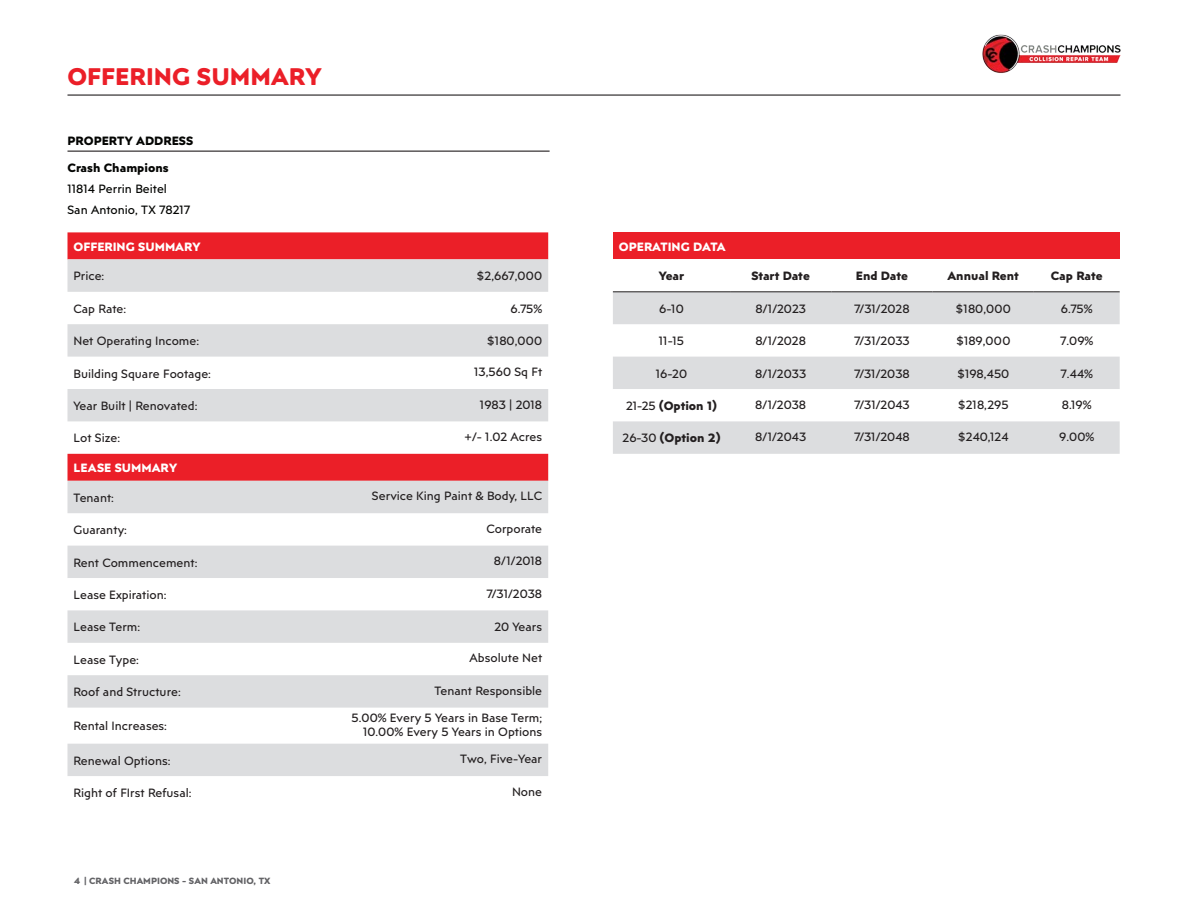
<style>
.page{position:relative;width:1188px;height:918px;background:#fff}
.page>*{position:absolute;margin:0;border:0;box-sizing:border-box;transform-origin:0 0}
.t1{font:700 24px "Posterama Text";color:#eb1f28}
.t2{font:12px/14.4px "Posterama Text";color:#231f20;text-align:right}
.t3{font:700 12px "Posterama Text";color:#231f20}
.t4{font:700 12px "Posterama Text";color:#fff}
.t5{font:12px/21px "Posterama Text";color:#040503}
.t6{font:700 12px "Posterama Text";color:#040503}
.t7{font:700 9px "Posterama Text";color:#636366}
.s1{font-weight:400}
</style>
<div class="page">
<hr style="left:68px;top:94px;width:1052px;height:2px;background:#231f20">
<img style="left:983px;top:34px;width:137px;height:39px">
<div style="left:68px;top:232px;width:480px;height:27px;background:#eb1f28"></div>
<svg style="left:68px;top:259px;width:480px;height:517px"></svg>
<hr style="left:68px;top:151px;width:482px;height:1px;background:#231f20">
<div style="left:613px;top:232px;width:507px;height:27px;background:#eb1f28"></div>
<svg style="left:613px;top:292px;width:507px;height:162px;fill:#dcdddf"></svg>
<hr style="left:613px;top:291px;width:117px;height:1px;background:#231f20">
<hr style="left:730px;top:291px;width:101px;height:1px;background:#231f20">
<hr style="left:831px;top:291px;width:102px;height:1px;background:#231f20">
<hr style="left:933px;top:291px;width:101px;height:1px;background:#231f20">
<hr style="left:1034px;top:291px;width:86px;height:1px;background:#231f20">
<h1 class="t1" style="left:68px;top:60px;width:256px">OFFERING SUMMARY</h1>
<p class="t6" style="left:68px;top:132px;width:127px">PROPERTY ADDRESS</p>
<p class="t6" style="left:68px;top:160px;width:103px">Crash Champions</p>
<p class="t5" style="left:68px;top:178px;width:124px">11814 Perrin Beitel<br>San Antonio, TX 78217</p>
<p class="t4" style="left:74px;top:238px;width:129px">OFFERING SUMMARY</p>
<p class="t2" style="left:74px;top:269px;width:32px">Price:</p>
<p class="t2" style="left:476px;top:269px;width:67px">$2,667,000</p>
<p class="t2" style="left:74px;top:301px;width:54px">Cap Rate:</p>
<p class="t2" style="left:511px;top:301px;width:33px">6.75%</p>
<p class="t2" style="left:74px;top:334px;width:127px">Net Operating Income:</p>
<p class="t2" style="left:487px;top:334px;width:57px">$180,000</p>
<p class="t2" style="left:74px;top:366px;width:139px">Building Square Footage:</p>
<p class="t2" style="left:474px;top:364px;width:69px">13,560 Sq Ft</p>
<p class="t2" style="left:74px;top:398px;width:125px">Year Built | Renovated:</p>
<p class="t2" style="left:480px;top:397px;width:64px">1983 | 2018</p>
<p class="t2" style="left:74px;top:431px;width:48px">Lot Size:</p>
<p class="t2" style="left:464px;top:429px;width:80px">+/- 1.02 Acres</p>
<p class="t4" style="left:74px;top:460px;width:105px">LEASE SUMMARY</p>
<p class="t2" style="left:74px;top:490px;width:42px">Tenant:</p>
<p class="t2" style="left:372px;top:489px;width:172px">Service King Paint &amp; Body, LLC</p>
<p class="t2" style="left:74px;top:523px;width:55px">Guaranty:</p>
<p class="t2" style="left:487px;top:521px;width:57px">Corporate</p>
<p class="t2" style="left:74px;top:555px;width:125px">Rent Commencement:</p>
<p class="t2" style="left:494px;top:553px;width:50px">8/1/2018</p>
<p class="t2" style="left:74px;top:587px;width:94px">Lease Expiration:</p>
<p class="t2" style="left:486px;top:586px;width:57px">7/31/2038</p>
<p class="t2" style="left:74px;top:620px;width:68px">Lease Term:</p>
<p class="t2" style="left:494px;top:620px;width:49px">20 Years</p>
<p class="t2" style="left:74px;top:652px;width:67px">Lease Type:</p>
<p class="t2" style="left:470px;top:651px;width:74px">Absolute Net</p>
<p class="t2" style="left:74px;top:685px;width:109px">Roof and Structure:</p>
<p class="t2" style="left:434px;top:683px;width:109px">Tenant Responsible</p>
<p class="t2" style="left:74px;top:719px;width:95px">Rental Increases:</p>
<p class="t2" style="left:352px;top:710px;width:192px">5.00% Every 5 Years in Base Term;<br>10.00% Every 5 Years in Options</p>
<p class="t2" style="left:74px;top:753px;width:99px">Renewal Options:</p>
<p class="t2" style="left:460px;top:752px;width:83px">Two, Five-Year</p>
<p class="t2" style="left:74px;top:785px;width:120px">Right of FIrst Refusal:</p>
<p class="t2" style="left:512px;top:784px;width:32px">None</p>
<p class="t7" style="left:74px;top:875px;width:198px">4 | CRASH CHAMPIONS - SAN ANTONIO, TX</p>
<p class="t4" style="left:619px;top:238px;width:108px">OPERATING DATA</p>
<p class="t3" style="left:659px;top:268px;width:27px">Year</p>
<p class="t3" style="left:752px;top:268px;width:60px">Start Date</p>
<p class="t3" style="left:856px;top:268px;width:54px">End Date</p>
<p class="t3" style="left:947px;top:268px;width:73px">Annual Rent</p>
<p class="t3" style="left:1051px;top:268px;width:53px">Cap Rate</p>
<p class="t2" style="left:659px;top:301px;width:26px">6-10</p>
<p class="t2" style="left:755px;top:301px;width:52px">8/1/2023</p>
<p class="t2" style="left:854px;top:301px;width:57px">7/31/2028</p>
<p class="t2" style="left:956px;top:301px;width:57px">$180,000</p>
<p class="t2" style="left:1061px;top:301px;width:33px">6.75%</p>
<p class="t2" style="left:659px;top:334px;width:27px">11-15</p>
<p class="t2" style="left:755px;top:334px;width:52px">8/1/2028</p>
<p class="t2" style="left:854px;top:334px;width:57px">7/31/2033</p>
<p class="t2" style="left:956px;top:334px;width:56px">$189,000</p>
<p class="t2" style="left:1060px;top:334px;width:35px">7.09%</p>
<p class="t2" style="left:656px;top:366px;width:33px">16-20</p>
<p class="t2" style="left:755px;top:366px;width:52px">8/1/2033</p>
<p class="t2" style="left:854px;top:366px;width:57px">7/31/2038</p>
<p class="t2" style="left:957px;top:366px;width:54px">$198,450</p>
<p class="t2" style="left:1060px;top:366px;width:34px">7.44%</p>
<p class="t3" style="left:626px;top:398px;width:92px"><span class="s1">21-25</span> (Option 1)</p>
<p class="t2" style="left:755px;top:397px;width:53px">8/1/2038</p>
<p class="t2" style="left:854px;top:397px;width:57px">7/31/2043</p>
<p class="t2" style="left:958px;top:397px;width:52px">$218,295</p>
<p class="t2" style="left:1062px;top:397px;width:31px">8.19%</p>
<p class="t3" style="left:623px;top:430px;width:99px"><span class="s1">26-30</span> (Option 2)</p>
<p class="t2" style="left:755px;top:429px;width:52px">8/1/2043</p>
<p class="t2" style="left:854px;top:429px;width:57px">7/31/2048</p>
<p class="t2" style="left:958px;top:429px;width:52px">$240,124</p>
<p class="t2" style="left:1059px;top:429px;width:37px">9.00%</p>
</div>
